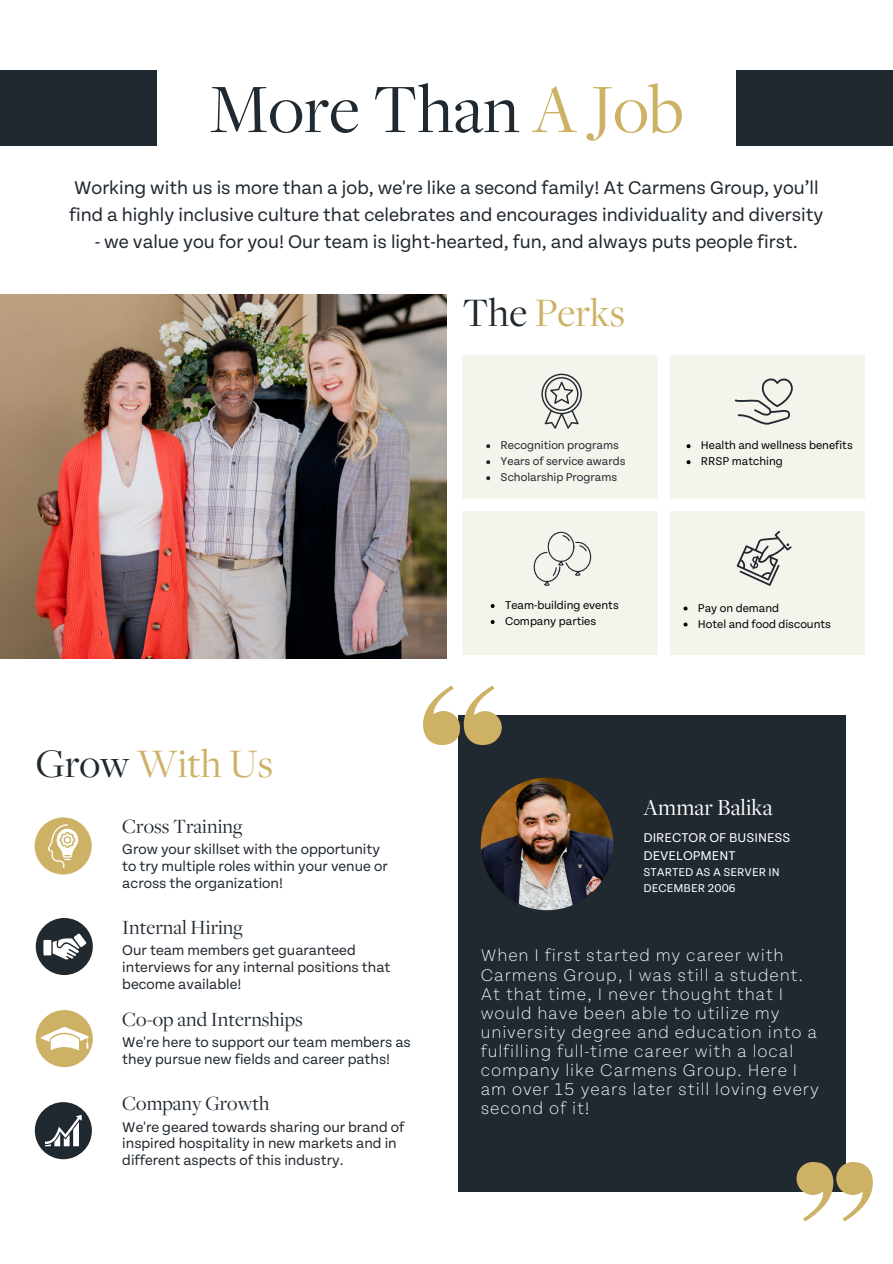
<style>
.page{position:relative;width:893px;height:1264px;background:#fff}
.page>*{position:absolute;margin:0;border:0;box-sizing:border-box;transform-origin:0 0}
.t1{font:72px "Freight Disp Pro";color:#202830}
.t2{font:42px "Freight Disp Pro";color:#cdb165}
.t3{font:24px "Freight Disp Pro";color:#fff}
.t4{font:21px "Freight Disp Pro";color:#202830}
.t5{font:19.5px/27px "Tenon";color:#202830}
.t6{font:200 18px/19px "Tenon";letter-spacing:.05em;color:#fff}
.t7{font:15px/16.8px "Tenon";color:#202830}
.t8{font:13.5px/18px "Tenon";color:#fff}
.t9{font:12px "Tenon";color:#000}
.t10{font:12px "Tenon";color:#202830}
.t11{font:12px/16px "Tenon";color:#fff}
.s1{color:#cdb165}
.s2{color:#202830}
</style>
<div class="page">
<div style="left:0;top:71px;width:156px;height:75px;background:#202830"></div>
<div style="left:736px;top:71px;width:156px;height:75px;background:#202830"></div>
<img style="left:0;top:295px;width:446px;height:363px">
<div style="left:458px;top:715px;width:387px;height:476px;background:#202830"></div>
<svg style="left:423px;top:685px;width:78px;height:60px"></svg>
<svg style="left:796px;top:1161px;width:76px;height:60px"></svg>
<img style="left:480px;top:777px;width:133px;height:133px;border-radius:50%">
<div style="left:35px;top:817px;width:57px;height:57px;background:#cdb165;border-radius:50%"></div>
<svg style="left:48px;top:824px;width:30px;height:44px"></svg>
<div style="left:36px;top:918px;width:57px;height:57px;background:#202830;border-radius:50%"></div>
<svg style="left:44px;top:933px;width:42px;height:26px"></svg>
<div style="left:36px;top:1010px;width:57px;height:57px;background:#cdb165;border-radius:50%"></div>
<svg style="left:41px;top:1026px;width:48px;height:24px"></svg>
<div style="left:35px;top:1102px;width:57px;height:57px;background:#202830;border-radius:50%"></div>
<svg style="left:45px;top:1114px;width:37px;height:32px"></svg>
<svg style="left:462px;top:355px;width:403px;height:300px;background:#f4f3ed"></svg>
<svg style="left:734px;top:378px;width:58px;height:46px;background:#d3d3cf"></svg>
<svg style="left:541px;top:373px;width:41px;height:56px;background:#c1c2bf"></svg>
<svg style="left:532px;top:531px;width:59px;height:55px;background:#dfdfd9"></svg>
<svg style="left:736px;top:531px;width:55px;height:55px;background:#cacbc7"></svg>
<svg style="left:686px;top:444px;width:4px;height:4px"></svg>
<svg style="left:686px;top:460px;width:4px;height:4px"></svg>
<svg style="left:486px;top:444px;width:4px;height:4px"></svg>
<svg style="left:486px;top:460px;width:4px;height:4px"></svg>
<svg style="left:486px;top:476px;width:4px;height:4px"></svg>
<svg style="left:490px;top:604px;width:4px;height:4px"></svg>
<svg style="left:490px;top:620px;width:4px;height:4px"></svg>
<svg style="left:683px;top:606px;width:4px;height:4px"></svg>
<svg style="left:683px;top:622px;width:4px;height:4px"></svg>
<p class="t1" style="left:209px;top:62px;width:476px">More Than <span class="s1">A Job</span></p>
<p class="t5" style="left:69px;top:172px;width:755px">Working with us is more than a job, we're like a second family! At Carmens Group, you’ll find a highly inclusive culture that celebrates and encourages individuality and diversity</p>
<p class="t5" style="left:95px;top:226px;width:704px">- we value you for you! Our team is light-hearted, fun, and always puts people first.</p>
<p class="t2" style="left:36px;top:736px;width:239px"><span class="s2">Grow</span> With Us</p>
<p class="t4" style="left:122px;top:812px;width:122px">Cross Training</p>
<p class="t7" style="left:122px;top:839px;width:267px">Grow your skillset with the opportunity to try multiple roles within your venue or across the organization!</p>
<p class="t4" style="left:122px;top:913px;width:122px">Internal Hiring</p>
<p class="t7" style="left:122px;top:940px;width:269px">Our team members get guaranteed interviews for any internal positions that become available!</p>
<p class="t4" style="left:122px;top:1005px;width:182px">Co-op and Internships</p>
<p class="t7" style="left:122px;top:1032px;width:290px">We're here to support our team members as they pursue new fields and career paths!</p>
<p class="t4" style="left:122px;top:1090px;width:149px">Company Growth</p>
<p class="t7" style="left:122px;top:1117px;width:283px">We're geared towards sharing our brand of inspired hospitality in new markets and in different aspects of this industry.</p>
<p class="t2" style="left:462px;top:285px;width:164px"><span class="s2">The</span> Perks</p>
<p class="t10" style="left:500px;top:437px;width:120px">Recognition programs</p>
<p class="t10" style="left:500px;top:453px;width:126px">Years of service awards</p>
<p class="t10" style="left:500px;top:469px;width:118px">Scholarship Programs</p>
<p class="t9" style="left:505px;top:597px;width:115px">Team-building events</p>
<p class="t9" style="left:505px;top:613px;width:93px">Company parties</p>
<p class="t9" style="left:700px;top:437px;width:153px">Health and wellness benefits</p>
<p class="t9" style="left:700px;top:453px;width:83px">RRSP matching</p>
<p class="t9" style="left:698px;top:599px;width:83px">Pay on demand</p>
<p class="t9" style="left:698px;top:615px;width:135px">Hotel and food discounts</p>
<p class="t3" style="left:643px;top:791px;width:131px">Ammar Balika</p>
<p class="t8" style="left:643px;top:827px;width:148px">DIRECTOR OF BUSINESS<br>DEVELOPMENT</p>
<p class="t11" style="left:643px;top:863px;width:138px">STARTED AS A SERVER IN<br>DECEMBER 2006</p>
<p class="t6" style="left:480px;top:944px;width:339px">When I first started my career with Carmens Group, I was still a student.<br>At that time, I never thought that I would have been able to utilize my university degree and education into a fulfilling full-time career with a local company like Carmens Group. Here I am over 15 years later still loving every second of it!</p>
</div>
